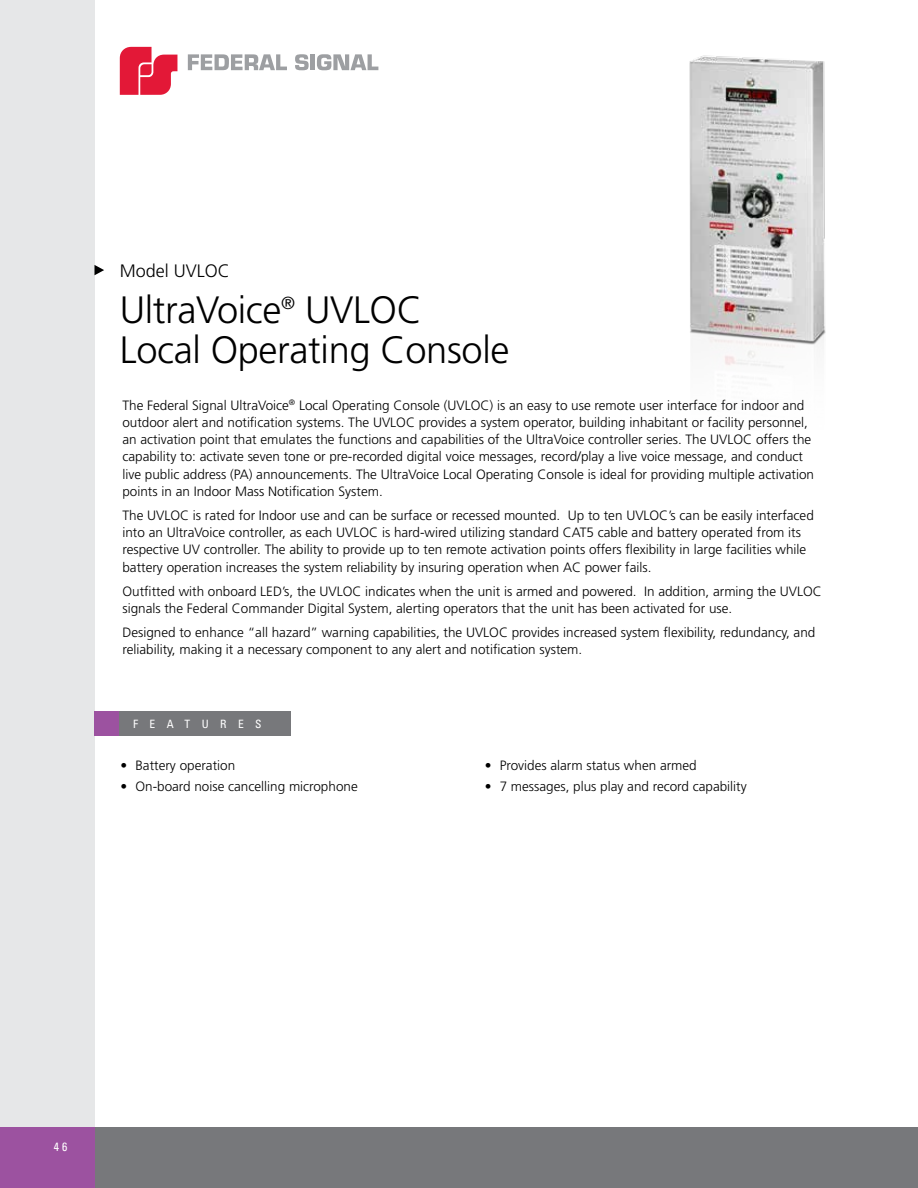
<style>
.page{position:relative;width:918px;height:1188px;background:#fff}
.page>*{position:absolute;margin:0;border:0;box-sizing:border-box;transform-origin:0 0}
.t1{font:300 38.1px/39.5px "Frutiger";letter-spacing:-.01em;color:#000}
.t2{font:300 18px "Frutiger";color:#000}
.t3{font:300 13.5px/17.2px "Frutiger";color:#000}
.t4{font:condensed 12px "Univers";color:#fff}
.t5{font:condensed 11.55px "Univers";letter-spacing:1em;color:#fff}
</style>
<div class="page">
<div style="left:94px;top:1127px;width:824px;height:61px;background:#77787b"></div>
<div style="left:0;top:0;width:94px;height:1188px;background:#e6e7e8"></div>
<div style="left:0;top:1127px;width:94px;height:61px;background:#9c52a0"></div>
<svg style="left:188px;top:54px;width:99px;height:16px"></svg>
<svg style="left:295px;top:54px;width:14px;height:16px"></svg>
<hr style="left:311px;top:54px;width:4px;height:16px;background:#9d9fa2">
<svg style="left:317px;top:54px;width:61px;height:16px"></svg>
<svg style="left:120px;top:47px;width:57px;height:48px"></svg>
<div style="left:94px;top:711px;width:26px;height:25px;background:#9c52a0"></div>
<div style="left:119px;top:711px;width:172px;height:25px;background:#77787b"></div>
<svg style="left:94px;top:265px;width:10px;height:10px"></svg>
<img style="left:689px;top:55px;width:137px;height:323px">
<h2 class="t2" style="left:120px;top:261px;width:112px">Model UVLOC</h2>
<h1 class="t1" style="left:120px;top:291px;width:391px">UltraVoice<sup>®</sup> UVLOC<br>Local Operating Console</h1>
<p class="t3" style="left:122px;top:397px;width:693px">The Federal Signal UltraVoice<sup>®</sup> Local Operating Console (UVLOC) is an easy to use remote user interface for indoor and outdoor alert and notification systems. The UVLOC provides a system operator, building inhabitant or facility personnel, an activation point that emulates the functions and capabilities of the UltraVoice controller series. The UVLOC offers the capability to: activate seven tone or pre-recorded digital voice messages, record/play a live voice message, and conduct live public address (PA) announcements. The UltraVoice Local Operating Console is ideal for providing multiple activation points in an Indoor Mass Notification System.</p>
<p class="t3" style="left:122px;top:507px;width:693px">The UVLOC is rated for Indoor use and can be surface or recessed mounted. Up to ten UVLOC’s can be easily interfaced into an UltraVoice controller, as each UVLOC is hard-wired utilizing standard CAT5 cable and battery operated from its respective UV controller. The ability to provide up to ten remote activation points offers flexibility in large facilities while battery operation increases the system reliability by insuring operation when AC power fails.</p>
<p class="t3" style="left:122px;top:583px;width:701px">Outfitted with onboard LED’s, the UVLOC indicates when the unit is armed and powered. In addition, arming the UVLOC signals the Federal Commander Digital System, alerting operators that the unit has been activated for use.</p>
<p class="t3" style="left:122px;top:624px;width:694px">Designed to enhance “all hazard” warning capabilities, the UVLOC provides increased system flexibility, redundancy, and reliability, making it a necessary component to any alert and notification system.</p>
<p class="t5" style="left:133px;top:716px;width:130px">FEATURES</p>
<p class="t3" style="left:120px;top:756px;width:116px">• Battery operation</p>
<p class="t3" style="left:120px;top:778px;width:239px">• On-board noise cancelling microphone</p>
<p class="t3" style="left:485px;top:756px;width:214px">• Provides alarm status when armed</p>
<p class="t3" style="left:485px;top:778px;width:264px">• 7 messages, plus play and record capability</p>
<p class="t4" style="left:54px;top:1139px;width:15px">46</p>
</div>
